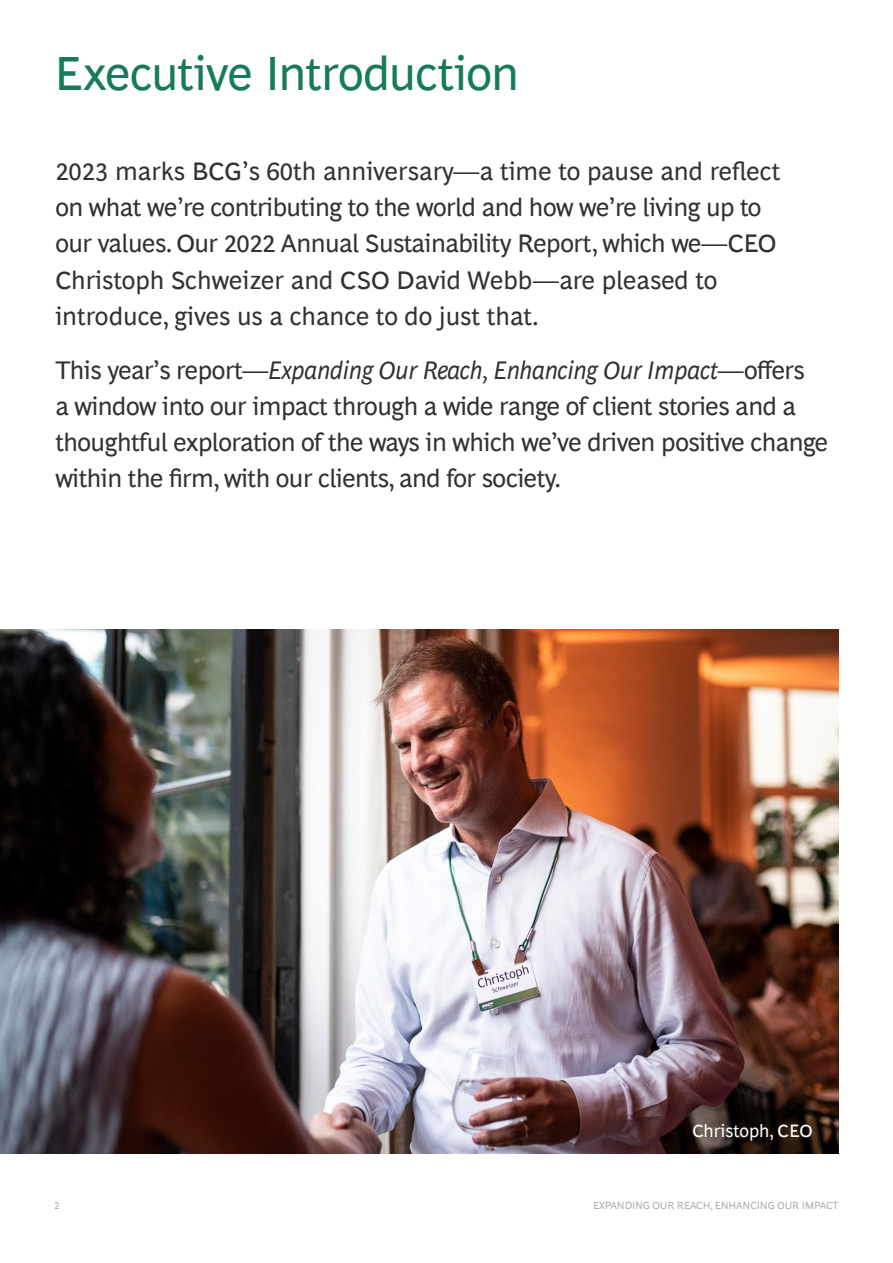
<style>
.page{position:relative;width:893px;height:1263px;background:#fff}
.page>*{position:absolute;margin:0;border:0;box-sizing:border-box;transform-origin:0 0}
.t1{font:48px "Henderson BCG Sans";letter-spacing:-.02em;color:#177b57}
.t2{font:25.5px/36.2px "Henderson BCG Sans";letter-spacing:-.02em;color:#323232}
.t3{font:18px "Henderson BCG Sans";color:#fff}
.t4{font:10.5px "Henderson BCG Sans";letter-spacing:-.02em;color:#b1b1b1}
.s1{font-style:italic}
</style>
<div class="page">
<img style="left:0;top:630px;width:838px;height:523px">
<h1 class="t1" style="left:54px;top:38px;width:467px">Executive Introduction</h1>
<p class="t2" style="left:55px;top:151px;width:726px">2023 marks BCG’s 60th anniversary—a time to pause and reflect on what we’re contributing to the world and how we’re living up to our values. Our 2022 Annual Sustainability Report, which we—CEO Christoph Schweizer and CSO David Webb—are pleased to introduce, gives us a chance to do just that.</p>
<p class="t2" style="left:55px;top:350px;width:774px">This year’s report—<span class="s1">Expanding Our Reach, Enhancing Our Impact</span>—offers<br>a window into our impact through a wide range of client stories and a thoughtful exploration of the ways in which we’ve driven positive change within the firm, with our clients, and for society.</p>
<p class="t3" style="left:692px;top:1117px;width:122px">Christoph, CEO</p>
<p class="t4" style="left:54px;top:1198px;width:7px">2</p>
<p class="t4" style="left:593px;top:1198px;width:247px">EXPANDING OUR REACH, ENHANCING OUR IMPACT</p>
</div>
